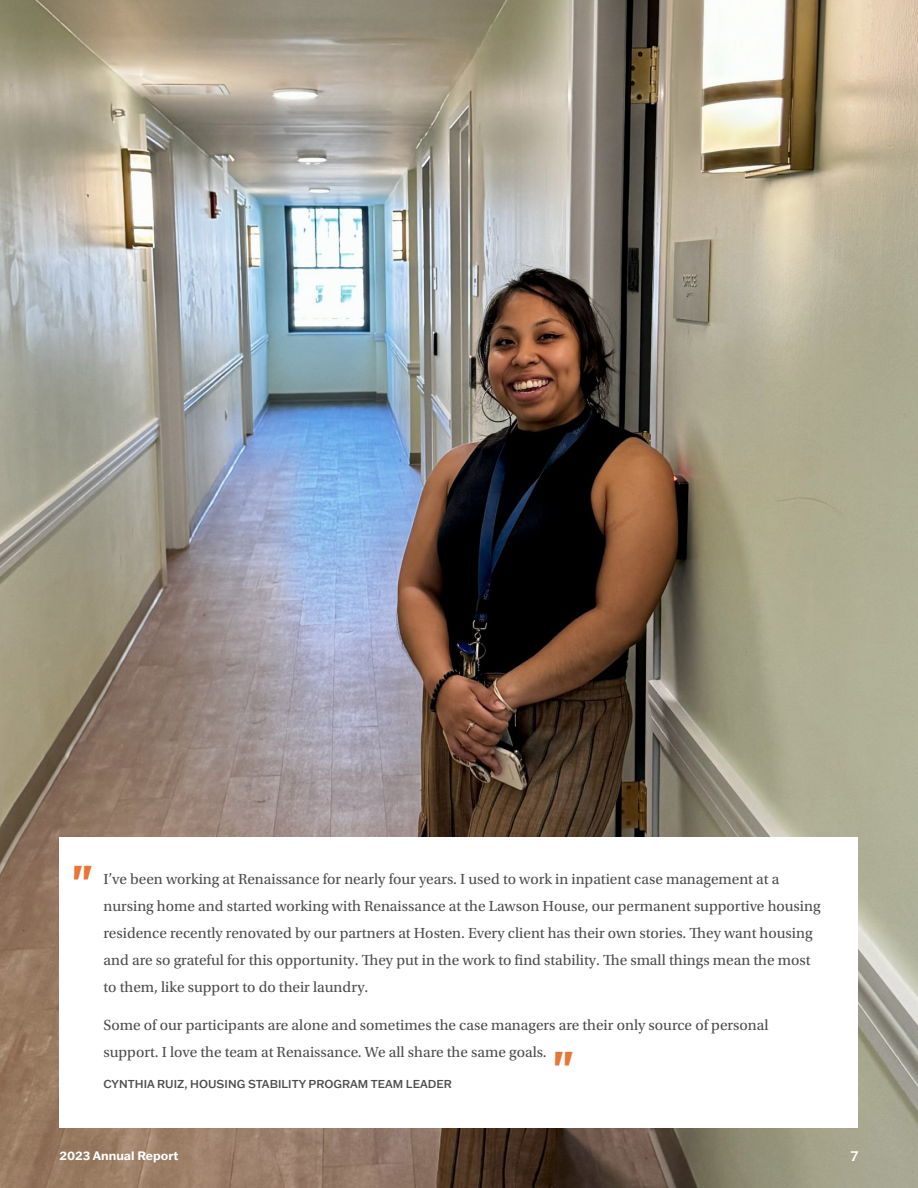
<style>
.page{position:relative;width:918px;height:1188px;background:#fff}
.page>*{position:absolute;margin:0;border:0;box-sizing:border-box;transform-origin:0 0}
.Headline__Blue_new{font:700 45px "Franklin Gothic ATF";color:#e87737}
.QUOTE{font:15.3px/27px "Utopia Std";color:#4d4d4f}
.t1{font:500 14.25px "Franklin Gothic ATF";color:#fff}
.t2{font:700 12px "Franklin Gothic ATF";color:#fff}
.Quote_BYLINE{font:500 11.25px "Franklin Gothic ATF";color:#4d4d4f}
</style>
<div class="page">
<img style="left:0;top:0;width:918px;height:1188px">
<div style="left:60px;top:837px;width:798px;height:291px;background:#fff"></div>
<p class="Headline__Blue_new" style="left:72px;top:851px;width:23px">"</p>
<p class="QUOTE" style="left:104px;top:866px;width:719px">I’ve been working at Renaissance for nearly four years. I used to work in inpatient case management at a nursing home and started working with Renaissance at the Lawson House, our permanent supportive housing residence recently renovated by our partners at Hosten. Every client has their own stories. They want housing and are so grateful for this opportunity. They put in the work to find stability. The small things mean the most to them, like support to do their laundry.</p>
<p class="QUOTE" style="left:104px;top:1012px;width:667px">Some of our participants are alone and sometimes the case managers are their only source of personal support. I love the team at Renaissance. We all share the same goals.</p>
<p class="Quote_BYLINE" style="left:104px;top:1076px;width:350px">CYNTHIA RUIZ, HOUSING STABILITY PROGRAM TEAM LEADER</p>
<p class="Headline__Blue_new" style="left:552px;top:1037px;width:23px">"</p>
<p class="t2" style="left:60px;top:1147px;width:120px">2023 Annual Report</p>
<p class="t1" style="left:851px;top:1147px;width:9px">7</p>
</div>
